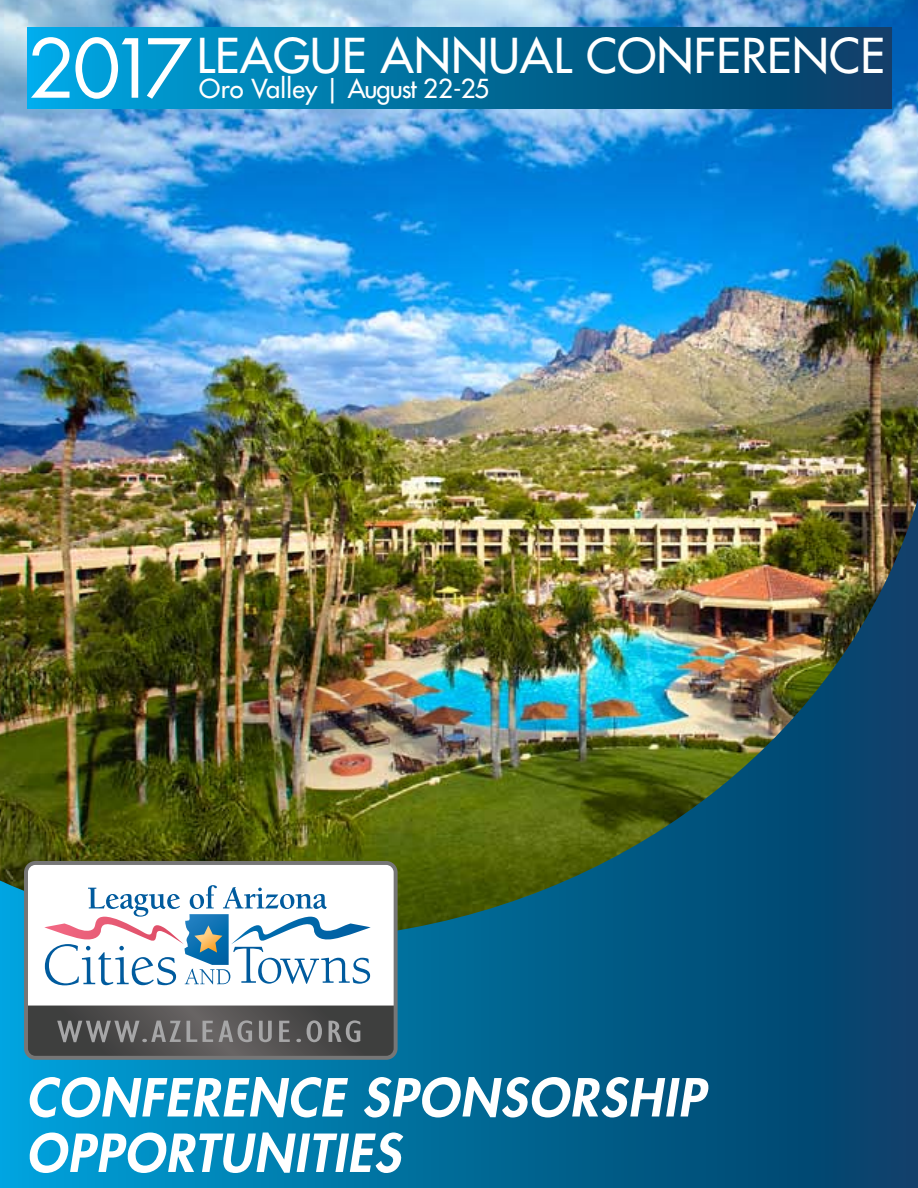
<style>
.page{position:relative;width:918px;height:1188px;background:#fff}
.page>*{position:absolute;margin:0;border:0;box-sizing:border-box;transform-origin:0 0}
.t1{font:79.05px "Futura Std";color:#fff}
.t2{font:italic 800 51px/55.5px "Futura Std";letter-spacing:.03em;color:#fff}
.t3{font:500 46.8px "Futura Std";letter-spacing:.01em;color:#fff}
.t4{font:500 25.5px "Futura Std";letter-spacing:-.015em;color:#fff}
</style>
<div class="page">
<img style="left:0;top:0;width:918px;height:499px">
<img style="left:0;top:499px;width:918px;height:689px">
<svg style="left:24px;top:861px;width:374px;height:199px"></svg>
<svg style="left:26px;top:1006px;width:370px;height:51px;background:#585857"></svg>
<svg style="left:44px;top:885px;width:327px;height:100px"></svg>
<svg style="left:27px;top:27px;width:864px;height:82px;background:#016f9e"></svg>
<p class="t3" style="left:197px;top:27px;width:690px">LEAGUE ANNUAL CONFERENCE</p>
<h1 class="t1" style="left:28px;top:18px;width:166px">2017</h1>
<p class="t4" style="left:199px;top:73px;width:291px">Oro Valley | August 22-25</p>
<p class="t2" style="left:26px;top:1071px;width:680px">CONFERENCE SPONSORSHIP<br>OPPORTUNITIES</p>
</div>
